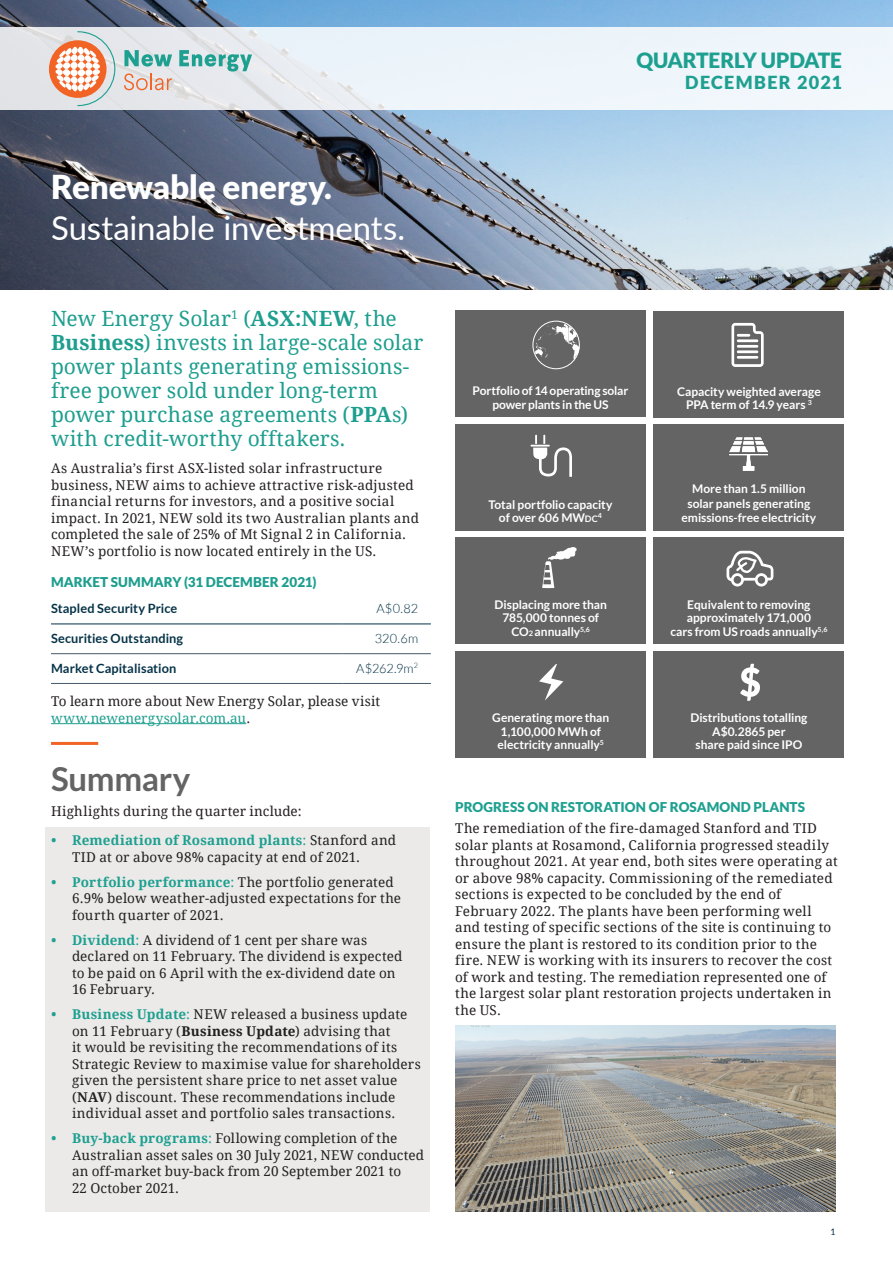
<style>
.page{position:relative;width:893px;height:1263px;background:#fff}
.page>*{position:absolute;margin:0;border:0;box-sizing:border-box;transform-origin:0 0}
.t1{font:33px "Lato";letter-spacing:-.005em;color:#fff}
.t2{font:900 33px "Lato";letter-spacing:-.005em;color:#fff}
.Body_text{font:700 33px "Lato";letter-spacing:-.01em;color:#646465}
.Body{font:21px/24px "Droid Serif";color:#1d9e8e}
.t3{font:900 21px "Lato";letter-spacing:-.015em;color:#1ea090}
.t4{font:900 18px "Lato";letter-spacing:.075em;color:#1ea090}
.Body-2{font:13.5px/16.5px "Droid Serif";letter-spacing:.015em;color:#231f20}
.t5{font:900 13.5px "Lato";letter-spacing:.005em;color:#1ea090}
.table_body{font:900 13.5px "Lato";letter-spacing:.005em;color:#1d9e8e}
.Table_body{font:700 12.75px "Lato";letter-spacing:.005em;color:#053247}
.Table_body-2{font:300 12.75px "Lato";color:#053247}
.table_bullets{font:700 12px/13.5px "Lato";letter-spacing:-.005em;color:#fff;text-align:center}
.Infographic_text{font:700 12px/13.5px "Lato";letter-spacing:-.005em;color:#fff;text-align:center}
.t6{font:9px "Lato";color:#053247}
.s1{font-weight:700}
.s2{color:#1d9e8e}
.s3{font-weight:700;color:#1ea090}
.s4{color:#1ea090}
.s5{font-size:9px}
.s6{font-size:7.5px}
</style>
<div class="page">
<div style="left:45px;top:827px;width:384px;height:385px;background:#ebeae9"></div>
<hr style="left:51px;top:742px;width:47px;height:3px;background:#f26426">
<hr style="left:51px;top:723px;width:195px;height:1px;background:#1d9e8e">
<hr style="left:51px;top:653px;width:291px;height:1px;background:#485a6b">
<hr style="left:342px;top:653px;width:89px;height:1px;background:#485a6b">
<hr style="left:51px;top:683px;width:291px;height:1px;background:#485a6b">
<hr style="left:342px;top:683px;width:89px;height:1px;background:#485a6b">
<hr style="left:51px;top:624px;width:291px;height:1px;background:#053247">
<hr style="left:342px;top:624px;width:89px;height:1px;background:#053247">
<img style="left:0;top:0;width:893px;height:289px">
<div style="left:0;top:27px;width:893px;height:82px;background:linear-gradient(to right,#e3e5e9,#f3fbff)"></div>
<div style="left:49px;top:40px;width:58px;height:58px;background:#f26426;border-radius:50%"></div>
<svg style="left:56px;top:31px;width:59px;height:75px"></svg>
<svg style="left:124px;top:50px;width:48px;height:17px"></svg>
<svg style="left:179px;top:50px;width:73px;height:22px;background:#99ccc8"></svg>
<svg style="left:124px;top:73px;width:48px;height:17px"></svg>
<div style="left:455px;top:311px;width:191px;height:106px;background:#646465"></div>
<svg style="left:535px;top:324px;width:44px;height:36px"></svg>
<div style="left:533px;top:321px;width:47px;height:48px;border:1px solid #fff;border-radius:50%"></div>
<div style="left:455px;top:424px;width:191px;height:107px;background:#646465"></div>
<hr style="left:530px;top:445px;width:20px;height:2px;background:#fff">
<svg style="left:533px;top:435px;width:39px;height:42px"></svg>
<div style="left:654px;top:651px;width:190px;height:107px;background:#646465"></div>
<svg style="left:740px;top:664px;width:20px;height:37px"></svg>
<div style="left:654px;top:538px;width:190px;height:106px;background:#646465"></div>
<svg style="left:726px;top:551px;width:47px;height:35px"></svg>
<div style="left:654px;top:424px;width:190px;height:106px;background:#646465"></div>
<img style="left:729px;top:437px;width:39px;height:34px">
<div style="left:455px;top:651px;width:191px;height:107px;background:#646465"></div>
<svg style="left:539px;top:664px;width:24px;height:36px"></svg>
<div style="left:455px;top:538px;width:191px;height:106px;background:#646465"></div>
<svg style="left:542px;top:547px;width:35px;height:41px"></svg>
<div style="left:654px;top:311px;width:190px;height:107px;background:#646465"></div>
<svg style="left:731px;top:323px;width:33px;height:44px"></svg>
<img style="left:455px;top:1025px;width:380px;height:187px">
<h1 class="t3" style="left:636px;top:48px;width:207px">QUARTERLY UPDATE</h1>
<h2 class="t4" style="left:685px;top:72px;width:158px">DECEMBER 2021</h2>
<h1 class="t2" style="left:51px;top:168px;width:282px">Renewable energy.</h1>
<h1 class="t1" style="left:51px;top:204px;width:356px">Sustainable investments.</h1>
<p class="Body" style="left:51px;top:307px;width:374px">New Energy Solar<sup>1</sup> (<span class="s1">ASX:NEW</span>, the <span class="s1">Business</span>) invests in large-scale solar power plants generating emissions&shy;free power sold under long-term power purchase agreements (<span class="s1">PPA</span>s) with credit-worthy offtakers.</p>
<p class="Body-2" style="left:51px;top:460px;width:369px">As Australia’s first ASX-listed solar infrastructure business, NEW aims to achieve attractive risk-adjusted financial returns for investors, and a positive social impact. In 2021, NEW sold its two Australian plants and completed the sale of 25% of Mt Signal 2 in California.<br>NEW’s portfolio is now located entirely in the US.</p>
<p class="table_body" style="left:51px;top:574px;width:267px">MARKET SUMMARY (31 DECEMBER 2021)</p>
<p class="Table_body" style="left:51px;top:601px;width:128px">Stapled Security Price</p>
<p class="Table_body-2" style="left:376px;top:602px;width:43px">A$0.82</p>
<p class="Table_body" style="left:51px;top:631px;width:134px">Securities Outstanding</p>
<p class="Table_body-2" style="left:375px;top:631px;width:45px">320.6m</p>
<p class="Table_body" style="left:51px;top:661px;width:127px">Market Capitalisation</p>
<p class="Table_body-2" style="left:356px;top:661px;width:63px">A$262.9m<sup>2</sup></p>
<p class="Body-2" style="left:51px;top:693px;width:331px">To learn more about New Energy Solar, please visit <span class="s2">www.newenergysolar.com.au</span>.</p>
<p class="Body_text" style="left:51px;top:760px;width:141px">Summary</p>
<p class="Body-2" style="left:51px;top:803px;width:252px">Highlights during the quarter include:</p>
<p class="Body-2" style="left:72px;top:832px;width:326px;text-indent:-21px"><span class="s3">• Remediation of Rosamond plants</span><span class="s4">:</span> Stanford and<br>TID at or above 98% capacity at end of 2021.</p>
<p class="Body-2" style="left:72px;top:874px;width:331px;text-indent:-21px"><span class="s3">• Portfolio performance</span><span class="s4">:</span> The portfolio generated<br>6.9% below weather-adjusted expectations for the fourth quarter of 2021.</p>
<p class="Body-2" style="left:72px;top:932px;width:332px;text-indent:-21px"><span class="s3">• Dividend</span><span class="s4">:</span> A dividend of 1 cent per share was declared on 11 February. The dividend is expected to be paid on 6 April with the ex-dividend date on 16 February.</p>
<p class="Body-2" style="left:72px;top:1006px;width:350px;text-indent:-21px"><span class="s3">• Business Update</span><span class="s4">:</span> NEW released a business update on 11 February (<span class="s1">Business Update</span>) advising that<br>it would be revisiting the recommendations of its Strategic Review to maximise value for shareholders given the persistent share price to net asset value (<span class="s1">NAV</span>) discount. These recommendations include individual asset and portfolio sales transactions.</p>
<p class="Body-2" style="left:72px;top:1130px;width:354px;text-indent:-21px"><span class="s3">• Buy-back programs</span><span class="s4">:</span> Following completion of the Australian asset sales on 30 July 2021, NEW conducted an off-market buy-back from 20 September 2021 to<br>22 October 2021.</p>
<p class="Infographic_text" style="left:473px;top:384px;width:157px">Portfolio of 14 operating solar power plants in the US</p>
<p class="Infographic_text" style="left:677px;top:384px;width:145px">Capacity weighted average<br>PPA term of 14.9 years <sup>3</sup></p>
<p class="Infographic_text" style="left:488px;top:497px;width:126px">Total portfolio capacity of over 606 MW<span class="s5">DC</span><sup>4</sup></p>
<p class="table_bullets" style="left:681px;top:482px;width:136px;line-height:14.2px">More than 1.5 million solar panels generating emissions-free electricity</p>
<p class="table_bullets" style="left:495px;top:597px;width:114px">Displacing more than<br>785,000 tonnes of<br>CO<span class="s6">2</span> annually<sup>5,6</sup></p>
<p class="table_bullets" style="left:670px;top:597px;width:159px">Equivalent to removing approximately 171,000<br>cars from US roads annually<sup>5,6</sup></p>
<p class="table_bullets" style="left:492px;top:711px;width:119px">Generating more than<br>1,100,000 MWh of electricity annually<sup>5</sup></p>
<p class="table_bullets" style="left:690px;top:711px;width:119px">Distributions totalling<br>A$0.2865 per<br>share paid since IPO</p>
<h3 class="t5" style="left:455px;top:799px;width:351px">PROGRESS ON RESTORATION OF ROSAMOND PLANTS</h3>
<p class="Body-2" style="left:455px;top:820px;width:384px">The remediation of the fire-damaged Stanford and TID solar plants at Rosamond, California progressed steadily throughout 2021. At year end, both sites were operating at or above 98% capacity. Commissioning of the remediated sections is expected to be concluded by the end of February 2022. The plants have been performing well and testing of specific sections of the site is continuing to ensure the plant is restored to its condition prior to the fire. NEW is working with its insurers to recover the cost of work and testing. The remediation represented one of the largest solar plant restoration projects undertaken in the US.</p>
<p class="t6" style="left:831px;top:1225px;width:7px">1</p>
</div>
